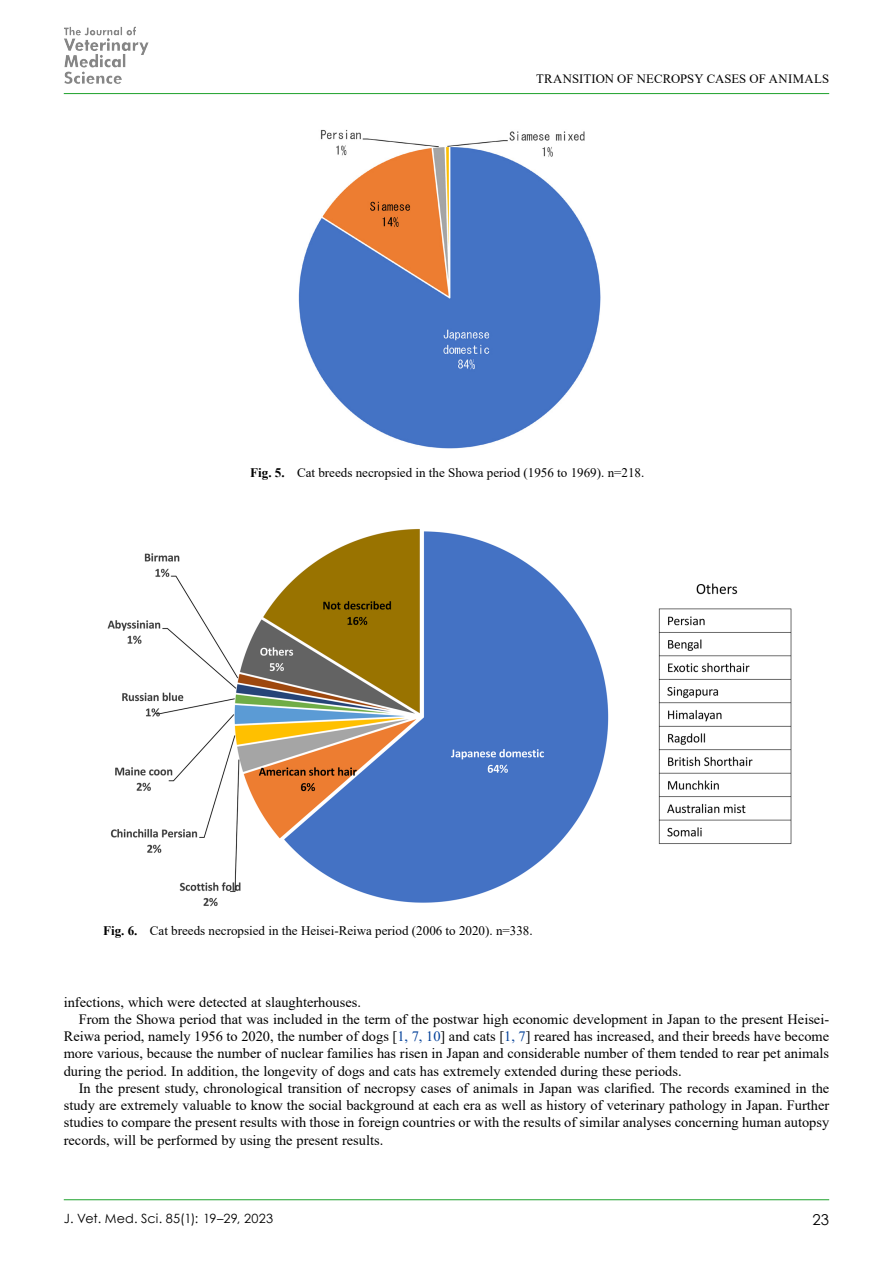
<style>
.page{position:relative;width:893px;height:1263px;background:#fff}
.page>*{position:absolute;margin:0;border:0;box-sizing:border-box;transform-origin:0 0}
.t1{font:15px "Century Gothic";color:#000}
.t2{font:14.25px "Times New Roman";color:#000}
.t3{font:13.05px "Times New Roman";color:#000}
.t4{font:12.75px "Times New Roman";letter-spacing:.005em;color:#000}
.t5{font:12.75px "Century Gothic";letter-spacing:.015em;color:#000}
.s1{font-weight:700}
.s2{color:#003f98}
</style>
<div class="page">
<img style="left:64px;top:27px;width:74px;height:24px">
<hr style="left:64px;top:93px;width:765px;height:1px;background:#2aa738">
<hr style="left:64px;top:1199px;width:765px;height:1px;background:#2aa738">
<img style="left:299px;top:130px;width:301px;height:318px">
<img style="left:107px;top:529px;width:685px;height:377px">
<p class="t4" style="left:536px;top:70px;width:295px">TRANSITION OF NECROPSY CASES OF ANIMALS</p>
<p class="t3" style="left:250px;top:463px;width:396px"><span class="s1">Fig. 5.</span> Cat breeds necropsied in the Showa period (1956 to 1969). n=218.</p>
<p class="t3" style="left:103px;top:922px;width:431px"><span class="s1">Fig. 6.</span> Cat breeds necropsied in the Heisei-Reiwa period (2006 to 2020). n=338.</p>
<p class="t2" style="left:64px;top:992px;width:299px">infections, which were detected at slaughterhouses.</p>
<p class="t2" style="left:79px;top:1009px;width:752px">From the Showa period that was included in the term of the postwar high economic development in Japan to the present Heisei-</p>
<p class="t2" style="left:64px;top:1026px;width:767px">Reiwa period, namely 1956 to 2020, the number of dogs [<span class="s2">1, 7, 10</span>] and cats [<span class="s2">1, 7</span>] reared has increased, and their breeds have become</p>
<p class="t2" style="left:64px;top:1043px;width:767px">more various, because the number of nuclear families has risen in Japan and considerable number of them tended to rear pet animals</p>
<p class="t2" style="left:64px;top:1061px;width:619px">during the period. In addition, the longevity of dogs and cats has extremely extended during these periods.</p>
<p class="t2" style="left:79px;top:1078px;width:752px">In the present study, chronological transition of necropsy cases of animals in Japan was clarified. The records examined in the</p>
<p class="t2" style="left:64px;top:1095px;width:767px">study are extremely valuable to know the social background at each era as well as history of veterinary pathology in Japan. Further</p>
<p class="t2" style="left:64px;top:1112px;width:767px">studies to compare the present results with those in foreign countries or with the results of similar analyses concerning human autopsy</p>
<p class="t2" style="left:64px;top:1130px;width:321px">records, will be performed by using the present results.</p>
<p class="t5" style="left:64px;top:1209px;width:211px">J. Vet. Med. Sci. 85(1): 19–29, 2023</p>
<p class="t1" style="left:812px;top:1209px;width:18px">23</p>
</div>
